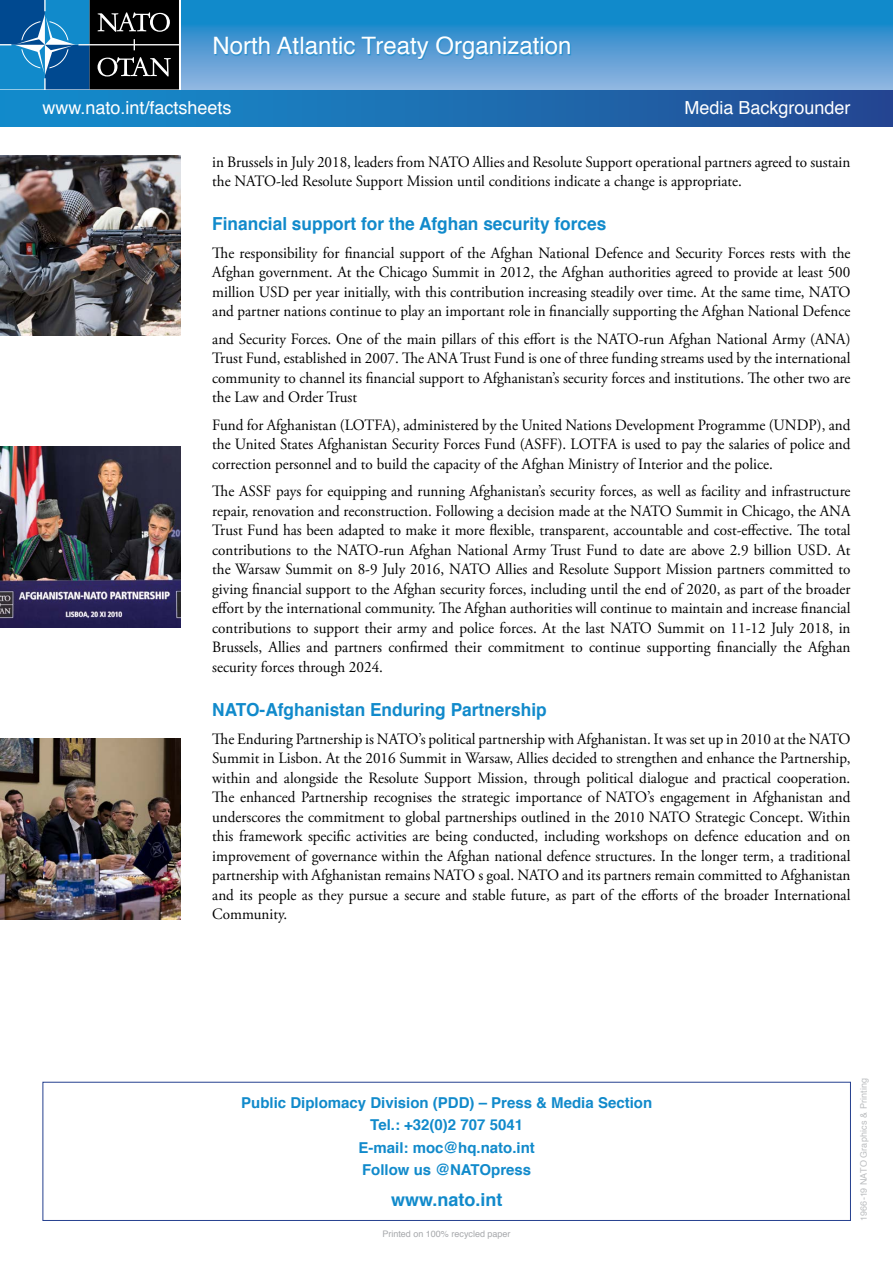
<style>
.page{position:relative;width:893px;height:1263px;background:#fff}
.page>*{position:absolute;margin:0;border:0;box-sizing:border-box;transform-origin:0 0}
.t1{font:24px "Helvetica";color:#fff}
.t2{font:700 18px "Helvetica";color:#118acb;scale:.96 1}
.t3{font:18px "Helvetica";color:#fff}
.t4{font:700 18px "Helvetica";color:#118acb}
.t5{font:15.75px/19.5px "Adobe Garamond Pro";color:#000;text-align:justify;scale:.96 1}
.t6{font:700 15px/22.5px "Helvetica";color:#118acb;text-align:center}
.t7{font:9px "Helvetica";letter-spacing:.02em;color:#bcbec0}
.t8{font:9px "Helvetica";color:#a7a9ac}
</style>
<div class="page">
<svg style="left:181px;top:0;width:712px;height:89px;background:#4799d3"></svg>
<svg style="left:0;top:89px;width:180px;height:2px"></svg>
<svg style="left:0;top:0;width:179px;height:89px;background:#1f4b69"></svg>
<div style="left:215px;top:36px;width:357px;height:24px;background:#118acb;opacity:.75"></div>
<div style="left:0;top:91px;width:893px;height:36px;background:linear-gradient(to right,#1491cf,#254a93)"></div>
<div style="left:43px;top:1082px;width:808px;height:139px;border:1px solid #25408f"></div>
<img style="left:0;top:155px;width:180px;height:180px">
<img style="left:0;top:447px;width:180px;height:180px">
<img style="left:0;top:739px;width:180px;height:180px">
<h1 class="t1" style="left:213px;top:27px;width:360px">North Atlantic Treaty Organization</h1>
<p class="t3" style="left:43px;top:94px;width:191px">www.nato.int/factsheets</p>
<p class="t3" style="left:684px;top:94px;width:168px">Media Backgrounder</p>
<p class="t5" style="left:212px;top:152px;width:666px">in Brussels in July 2018, leaders from NATO Allies and Resolute Support operational partners agreed to sustain the NATO-led Resolute Support Mission until conditions indicate a change is appropriate.</p>
<p class="t2" style="left:212px;top:209px;width:412px">Financial support for the Afghan security forces</p>
<p class="t5" style="left:212px;top:243px;width:666px">The responsibility for financial support of the Afghan National Defence and Security Forces rests with the Afghan government. At the Chicago Summit in 2012, the Afghan authorities agreed to provide at least 500 million USD per year initially, with this contribution increasing steadily over time. At the same time, NATO and partner nations continue to play an important role in financially supporting the Afghan National Defence</p>
<p class="t5" style="left:212px;top:330px;width:666px">and Security Forces. One of the main pillars of this effort is the NATO-run Afghan National Army (ANA)<br>Trust Fund, established in 2007. The ANA Trust Fund is one of three funding streams used by the international community to channel its financial support to Afghanistan’s security forces and institutions. The other two are the Law and Order Trust</p>
<p class="t5" style="left:212px;top:416px;width:666px">Fund for Afghanistan (LOTFA), administered by the United Nations Development Programme (UNDP), and the United States Afghanistan Security Forces Fund (ASFF). LOTFA is used to pay the salaries of police and correction personnel and to build the capacity of the Afghan Ministry of Interior and the police.</p>
<p class="t5" style="left:212px;top:482px;width:666px">The ASSF pays for equipping and running Afghanistan’s security forces, as well as facility and infrastructure repair, renovation and reconstruction. Following a decision made at the NATO Summit in Chicago, the ANA Trust Fund has been adapted to make it more flexible, transparent, accountable and cost-effective. The total contributions to the NATO-run Afghan National Army Trust Fund to date are above 2.9 billion USD. At the Warsaw Summit on 8-9 July 2016, NATO Allies and Resolute Support Mission partners committed to giving financial support to the Afghan security forces, including until the end of 2020, as part of the broader effort by the international community. The Afghan authorities will continue to maintain and increase financial contributions to support their army and police forces. At the last NATO Summit on 11-12 July 2018, in Brussels, Allies and partners confirmed their commitment to continue supporting financially the Afghan security forces through 2024.</p>
<p class="t2" style="left:212px;top:695px;width:350px">NATO-Afghanistan Enduring Partnership</p>
<p class="t5" style="left:212px;top:729px;width:666px">The Enduring Partnership is NATO’s political partnership with Afghanistan. It was set up in 2010 at the NATO Summit in Lisbon. At the 2016 Summit in Warsaw, Allies decided to strengthen and enhance the Partnership, within and alongside the Resolute Support Mission, through political dialogue and practical cooperation.<br>The enhanced Partnership recognises the strategic importance of NATO’s engagement in Afghanistan and underscores the commitment to global partnerships outlined in the 2010 NATO Strategic Concept. Within this framework specific activities are being conducted, including workshops on defence education and on improvement of governance within the Afghan national defence structures. In the longer term, a traditional partnership with Afghanistan remains NATO s goal. NATO and its partners remain committed to Afghanistan and its people as they pursue a secure and stable future, as part of the efforts of the broader International Community.</p>
<p class="t6" style="left:241px;top:1091px;width:412px">Public Diplomacy Division (PDD) – Press &amp; Media Section<br>Tel.: +32(0)2 707 5041<br>E-mail: moc@hq.nato.int<br>Follow us @NATOpress</p>
<p class="t4" style="left:391px;top:1185px;width:113px">www.nato.int</p>
<p class="t8" style="left:382px;top:1227px;width:130px">Printed on 100% recycled paper</p>
<p class="t7" style="left:857px;top:1221px;width:145px;rotate:-90deg">1966-19 NATO Graphics &amp; Printing</p>
</div>
